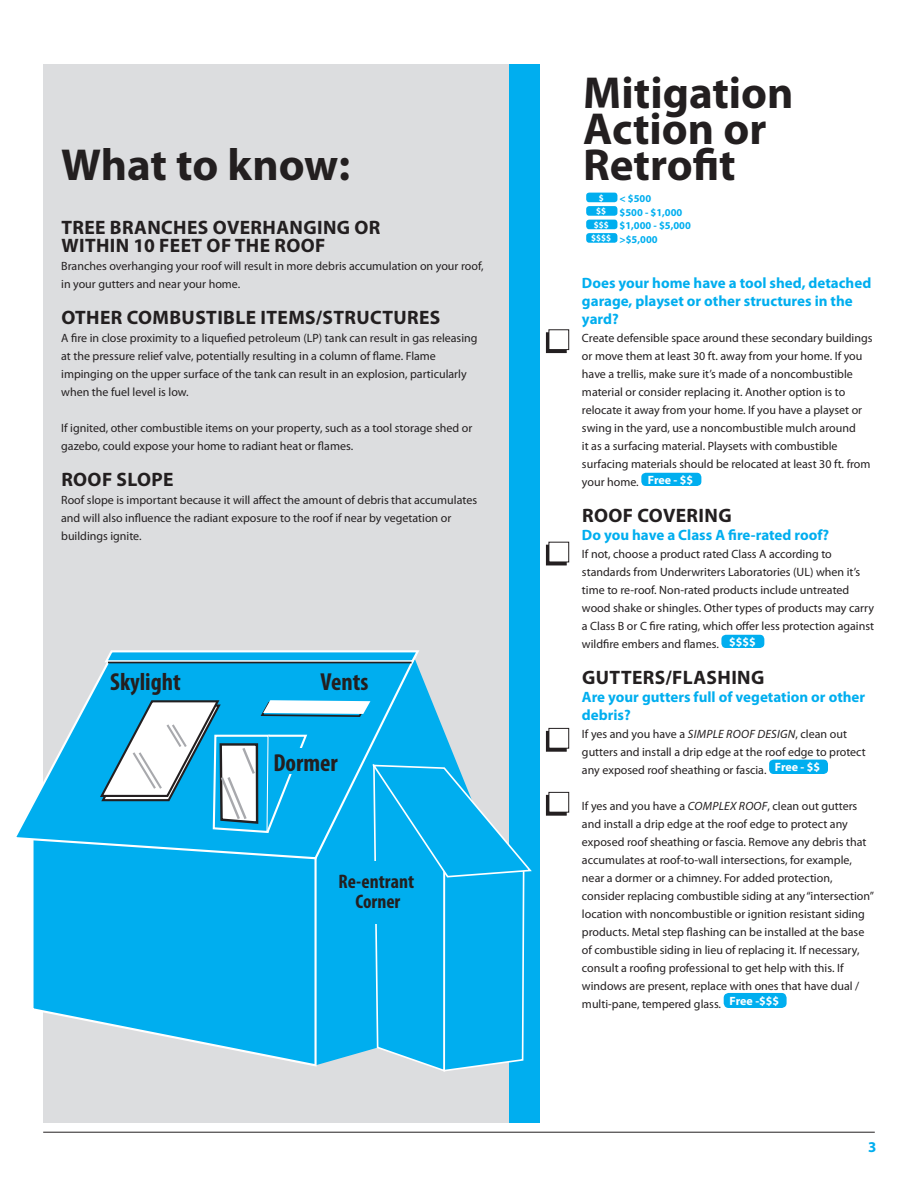
<style>
.page{position:relative;width:918px;height:1188px;background:#fff}
.page>*{position:absolute;margin:0;border:0;box-sizing:border-box;transform-origin:0 0}
.Heading_1{font:700 45px/36px "Myriad Pro";color:#231f20}
.t1{font:700 condensed 24.6px "Myriad Pro";color:#231f20}
.t2{font:700 condensed 19.65px/19.6px "Myriad Pro";color:#231f20;text-align:center}
.Heading_2{font:700 19.5px/18px "Myriad Pro";letter-spacing:.02em;color:#231f20}
.Heading_4{font:700 15px/18px "Myriad Pro";color:#00aeef}
.t3{font:12px/18px "Myriad Pro";color:#231f20}
.t4{font:700 12px "Myriad Pro";letter-spacing:-.01em;color:#fff}
.t5{font:700 10.5px/13.5px "Myriad Pro";color:#00aeef}
.t6{font:700 9px "Myriad Pro";color:#fff}
.s1{font-size:9px;color:#fff}
.s2{font-style:italic}
</style>
<div class="page">
<div style="left:43px;top:65px;width:497px;height:1058px;background:#dcdddf"></div>
<div style="left:509px;top:65px;width:31px;height:1058px;background:#00aeef"></div>
<div style="left:586px;top:193px;width:31px;height:9px;background:#00aeef;border-radius:3px"></div>
<div style="left:586px;top:206px;width:31px;height:10px;background:#00aeef;border-radius:3px"></div>
<div style="left:586px;top:220px;width:31px;height:9px;background:#00aeef;border-radius:3px"></div>
<div style="left:586px;top:233px;width:31px;height:10px;background:#00aeef;border-radius:3px"></div>
<hr style="left:43px;top:1132px;width:832px;height:1px;background:#231f20">
<div style="left:546px;top:333px;width:20px;height:20px;background:#231f20"></div>
<div style="left:549px;top:330px;width:20px;height:20px;background:#fff"></div>
<div style="left:549px;top:329px;width:20px;height:21px;border:1px solid #231f20"></div>
<div style="left:546px;top:545px;width:20px;height:20px;background:#231f20"></div>
<div style="left:549px;top:542px;width:20px;height:20px;background:#fff"></div>
<div style="left:549px;top:542px;width:20px;height:20px;border:1px solid #231f20"></div>
<div style="left:546px;top:731px;width:20px;height:20px;background:#231f20"></div>
<div style="left:546px;top:731px;width:21px;height:21px;border:1px solid #231f20"></div>
<div style="left:549px;top:728px;width:20px;height:20px;background:#fff"></div>
<div style="left:549px;top:728px;width:20px;height:21px;border:1px solid #231f20"></div>
<div style="left:546px;top:795px;width:20px;height:20px;background:#231f20"></div>
<div style="left:546px;top:795px;width:21px;height:21px;border:1px solid #231f20"></div>
<div style="left:549px;top:792px;width:20px;height:20px;background:#fff"></div>
<div style="left:549px;top:792px;width:20px;height:21px;border:1px solid #231f20"></div>
<div style="left:641px;top:473px;width:60px;height:13px;background:#00aeef;border-radius:4px"></div>
<div style="left:721px;top:635px;width:43px;height:13px;background:#00aeef;border-radius:4px"></div>
<div style="left:769px;top:760px;width:59px;height:14px;background:#00aeef;border-radius:5px"></div>
<div style="left:724px;top:993px;width:63px;height:15px;background:#00aeef;border-radius:5px"></div>
<div style="left:33px;top:861px;width:65px;height:162px;background:#00aeef"></div>
<svg style="left:16px;top:664px;width:402px;height:197px"></svg>
<svg style="left:105px;top:650px;width:314px;height:14px;background:#52bfe8"></svg>
<hr style="left:108px;top:662px;width:304px;height:1px;background:#231f20">
<svg style="left:98px;top:699px;width:434px;height:373px;background:#2cb7ec"></svg>
<div style="left:329px;top:861px;width:97px;height:62px;background:#00aeef"></div>
<div style="left:269px;top:748px;width:75px;height:25px;background:#00aeef"></div>
<p class="Heading_1" style="left:61px;top:147px;width:291px">What to know:</p>
<p class="Heading_2" style="left:61px;top:219px;width:321px">TREE BRANCHES OVERHANGING OR<br>WITHIN 10 FEET OF THE ROOF</p>
<p class="t3" style="left:61px;top:257px;width:424px">Branches overhanging your roof will result in more debris accumulation on your roof, in your gutters and near your home.</p>
<p class="Heading_2" style="left:61px;top:309px;width:381px">OTHER COMBUSTIBLE ITEMS/STRUCTURES</p>
<p class="t3" style="left:61px;top:329px;width:418px">A fire in close proximity to a liquefied petroleum (LP) tank can result in gas releasing at the pressure relief valve, potentially resulting in a column of flame. Flame impinging on the upper surface of the tank can result in an explosion, particularly when the fuel level is low.</p>
<p class="t3" style="left:61px;top:419px;width:413px">If ignited, other combustible items on your property, such as a tool storage shed or gazebo, could expose your home to radiant heat or flames.</p>
<p class="Heading_2" style="left:61px;top:471px;width:114px">ROOF SLOPE</p>
<p class="t3" style="left:61px;top:491px;width:417px">Roof slope is important because it will affect the amount of debris that accumulates and will also influence the radiant exposure to the roof if near by vegetation or buildings ignite.</p>
<p class="t1" style="left:110px;top:666px;width:72px">Skylight</p>
<p class="t1" style="left:321px;top:666px;width:49px">Vents</p>
<p class="t1" style="left:274px;top:747px;width:66px">Dormer</p>
<p class="t2" style="left:339px;top:872px;width:77px">Re-entrant<br>Corner</p>
<h1 class="Heading_1" style="left:583px;top:75px;width:212px">Mitigation<br>Action or<br>Retrofit</h1>
<p class="t6" style="left:599px;top:193px;width:6px">$</p>
<p class="t5" style="left:620px;top:192px;width:33px">&lt; $500</p>
<p class="t6" style="left:596px;top:206px;width:11px">$$</p>
<p class="t5" style="left:591px;top:206px;width:101px;text-indent:28px">$500 - $1,000 <span class="s1">$$$</span> $1,000 - $5,000 <span class="s1">$$$$</span> &gt;$5,000</p>
<p class="Heading_4" style="left:582px;top:274px;width:291px">Does your home have a tool shed, detached garage, playset or other structures in the yard?</p>
<p class="t3" style="left:582px;top:329px;width:292px">Create defensible space around these secondary buildings or move them at least 30 ft. away from your home. If you have a trellis, make sure it’s made of a noncombustible material or consider replacing it. Another option is to relocate it away from your home. If you have a playset or swing in the yard, use a noncombustible mulch around<br>it as a surfacing material. Playsets with combustible surfacing materials should be relocated at least 30 ft. from your home.</p>
<p class="t4" style="left:648px;top:473px;width:47px">Free - $$</p>
<p class="Heading_2" style="left:582px;top:507px;width:151px">ROOF COVERING</p>
<p class="Heading_4" style="left:582px;top:526px;width:249px">Do you have a Class A fire-rated roof?</p>
<p class="t3" style="left:582px;top:545px;width:294px">If not, choose a product rated Class A according to standards from Underwriters Laboratories (UL) when it’s time to re-roof. Non-rated products include untreated wood shake or shingles. Other types of products may carry a Class B or C fire rating, which offer less protection against wildfire embers and flames.</p>
<p class="t4" style="left:729px;top:635px;width:28px">$$$$</p>
<p class="Heading_2" style="left:582px;top:669px;width:184px">GUTTERS/FLASHING</p>
<p class="Heading_4" style="left:582px;top:688px;width:285px">Are your gutters full of vegetation or other debris?</p>
<p class="t3" style="left:582px;top:725px;width:285px">If yes and you have a <span class="s2">SIMPLE ROOF DESIGN</span>, clean out gutters and install a drip edge at the roof edge to protect any exposed roof sheathing or fascia.</p>
<p class="t4" style="left:775px;top:761px;width:47px">Free - $$</p>
<p class="t3" style="left:582px;top:797px;width:294px">If yes and you have a <span class="s2">COMPLEX ROOF</span>, clean out gutters and install a drip edge at the roof edge to protect any exposed roof sheathing or fascia. Remove any debris that accumulates at roof-to-wall intersections, for example, near a dormer or a chimney. For added protection, consider replacing combustible siding at any “intersection” location with noncombustible or ignition resistant siding products. Metal step flashing can be installed at the base of combustible siding in lieu of replacing it. If necessary, consult a roofing professional to get help with this. If windows are present, replace with ones that have dual / multi-pane, tempered glass.</p>
<p class="t4" style="left:730px;top:994px;width:51px">Free -$$$</p>
<p class="Heading_4" style="left:868px;top:1138px;width:10px">3</p>
</div>
